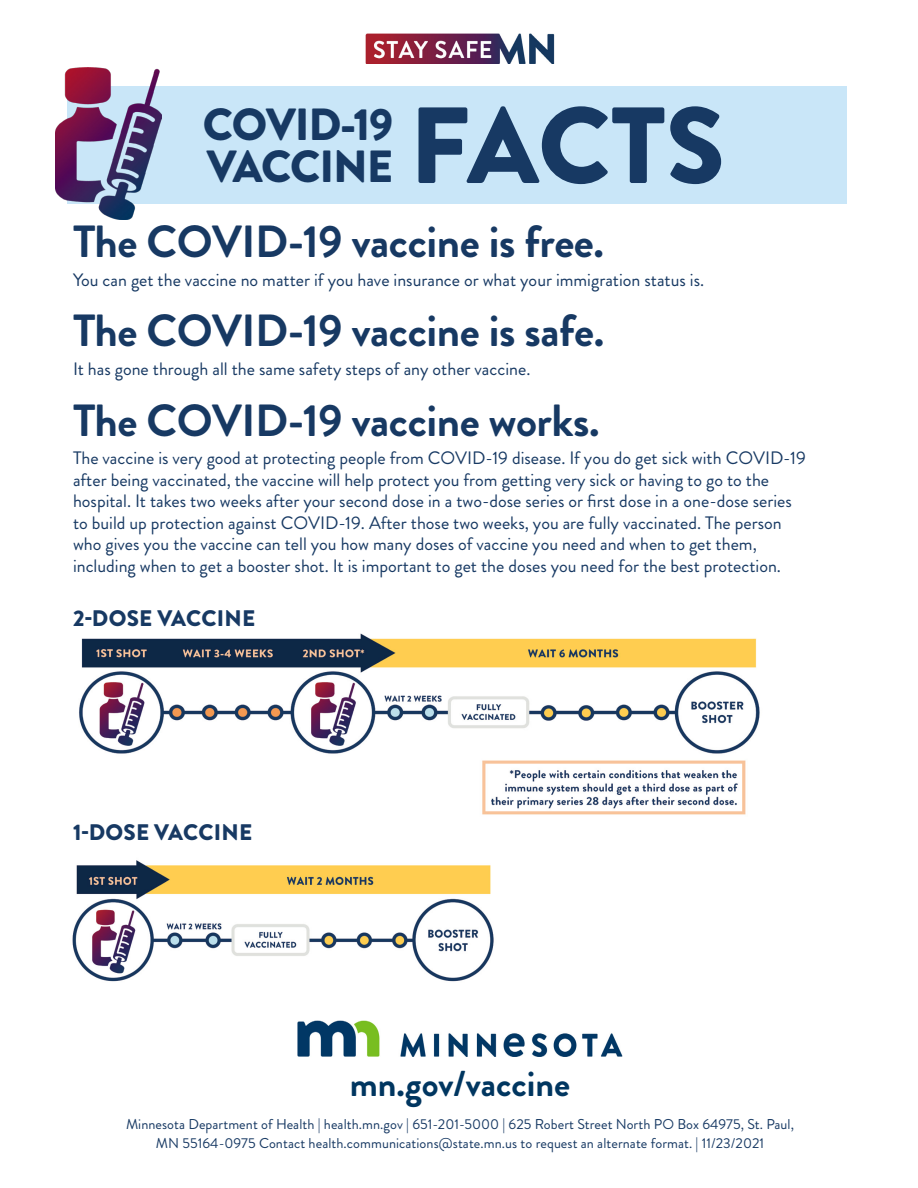
<style>
.page{position:relative;width:918px;height:1188px;background:#fff}
.page>*{position:absolute;margin:0;border:0;box-sizing:border-box;transform-origin:0 0}
.t1{font:900 108px "Brandon Grotesque";letter-spacing:-.005em;color:#173963}
.t2{font:700 45px "Brandon Grotesque";letter-spacing:-.01em;color:#173963}
.t3{font:900 45px/42px "Brandon Grotesque";letter-spacing:-.025em;color:#173963}
.mn_gov_vaccine{font:700 36px "Brandon Grotesque";color:#003660}
.t4{font:900 22.5px "Brandon Grotesque";letter-spacing:.01em;color:#173963}
.t5{font:18px/21.6px "Brandon Grotesque";color:#173963}
.t6{font:14.25px/19.5px "Brandon Grotesque";letter-spacing:.005em;color:#173963;text-align:center}
</style>
<div class="page">
<div style="left:68px;top:87px;width:779px;height:117px;background:#c9e6f8"></div>
<img style="left:365px;top:34px;width:190px;height:29px">
<img style="left:55px;top:67px;width:106px;height:153px">
<img style="left:298px;top:1020px;width:324px;height:36px">
<img style="left:72px;top:860px;width:422px;height:122px">
<img style="left:79px;top:634px;width:681px;height:181px">
<h1 class="t3" style="left:203px;top:104px;width:192px">COVID-19<br>VACCINE</h1>
<h1 class="t1" style="left:409px;top:69px;width:317px">FACTS</h1>
<h2 class="t2" style="left:73px;top:210px;width:533px">The COVID-19 vaccine is free.</h2>
<p class="t5" style="left:73px;top:269px;width:633px">You can get the vaccine no matter if you have insurance or what your immigration status is.</p>
<h2 class="t2" style="left:73px;top:300px;width:533px">The COVID-19 vaccine is safe.</h2>
<p class="t5" style="left:73px;top:358px;width:459px">It has gone through all the same safety steps of any other vaccine.</p>
<h2 class="t2" style="left:73px;top:389px;width:528px">The COVID-19 vaccine works.</h2>
<p class="t5" style="left:73px;top:447px;width:734px">The vaccine is very good at protecting people from COVID-19 disease. If you do get sick with COVID-19 after being vaccinated, the vaccine will help protect you from getting very sick or having to go to the hospital. It takes two weeks after your second dose in a two-dose series or first dose in a one-dose series to build up protection against COVID-19. After those two weeks, you are fully vaccinated. The person who gives you the vaccine can tell you how many doses of vaccine you need and when to get them, including when to get a booster shot. It is important to get the doses you need for the best protection.</p>
<h3 class="t4" style="left:73px;top:602px;width:184px">2-DOSE VACCINE</h3>
<h3 class="t4" style="left:73px;top:817px;width:181px">1-DOSE VACCINE</h3>
<p class="mn_gov_vaccine" style="left:350px;top:1058px;width:222px">mn.gov/vaccine</p>
<p class="t6" style="left:126px;top:1114px;width:669px">Minnesota Department of Health | health.mn.gov | 651-201-5000 | 625 Robert Street North PO Box 64975, St. Paul,<br>MN 55164-0975 Contact health.communications@state.mn.us to request an alternate format. | 11/23/2021</p>
</div>
